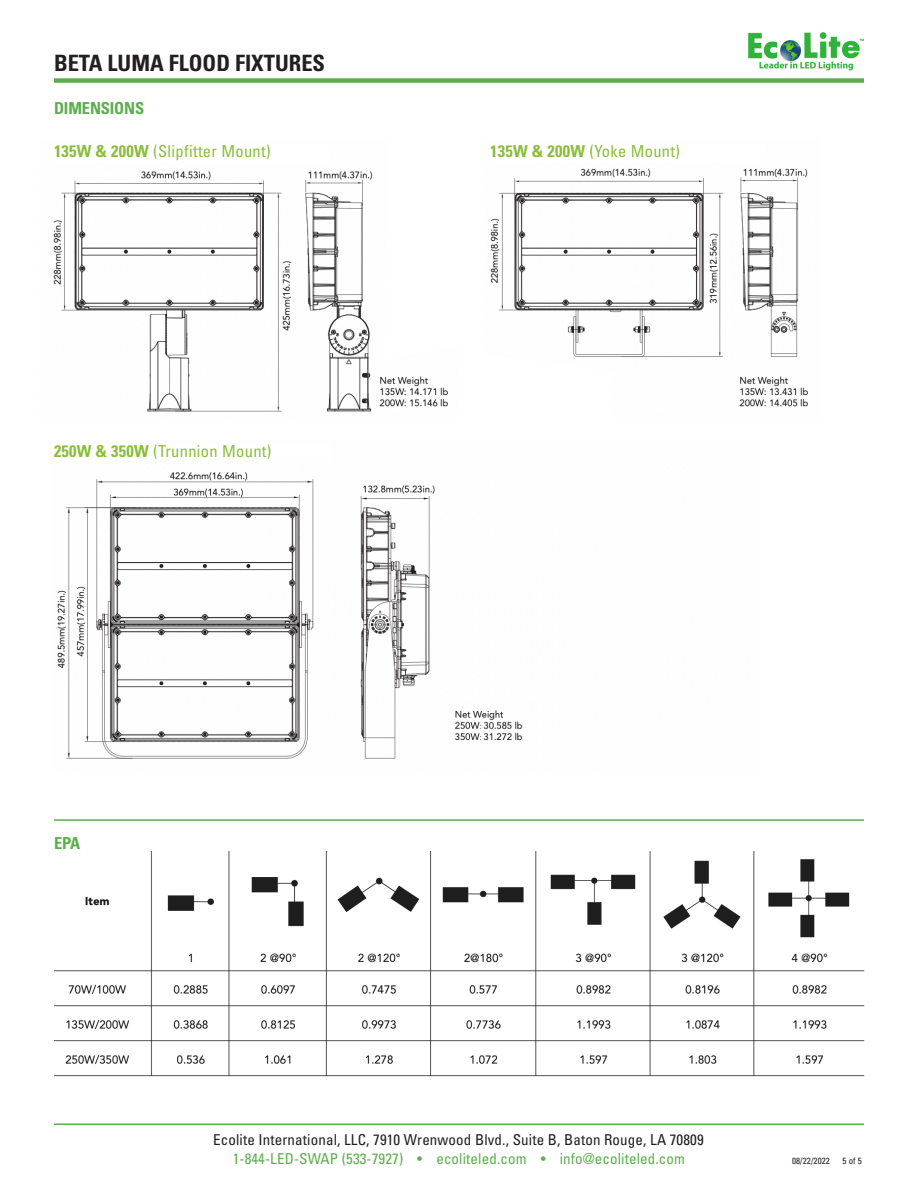
<style>
.page{position:relative;width:918px;height:1188px;background:#fff}
.page>*{position:absolute;margin:0;border:0;box-sizing:border-box;transform-origin:0 0}
.t1{font:700 condensed 22.5px "Univers";color:#231f20}
.t2{font:condensed 16.5px "Univers";letter-spacing:.02em;color:#89be3b}
.t3{font:700 condensed 16.5px "Univers";letter-spacing:-.01em;color:#5caf4d}
.t4{font:condensed 15px "Univers";letter-spacing:.01em;color:#231f20}
.t5{font:condensed 15px "Univers";letter-spacing:.01em;color:#5caf4d}
.t6{font:condensed 9px "Univers";letter-spacing:.01em;color:#231f20}
.s1{font-weight:700}
</style>
<div class="page">
<hr style="left:54px;top:1124px;width:810px;height:1px;background:#5caf4d">
<div style="left:54px;top:78px;width:810px;height:5px;background:#5caf4d"></div>
<img style="left:748px;top:32px;width:116px;height:39px">
<hr style="left:54px;top:819px;width:810px;height:2px;background:#5caf4d">
<img style="left:53px;top:171px;width:395px;height:241px">
<img style="left:490px;top:168px;width:318px;height:239px">
<img style="left:57px;top:472px;width:466px;height:287px">
<img style="left:54px;top:851px;width:811px;height:226px">
<p class="t1" style="left:54px;top:49px;width:273px">BETA LUMA FLOOD FIXTURES</p>
<p class="t3" style="left:54px;top:98px;width:92px">DIMENSIONS</p>
<p class="t2" style="left:54px;top:141px;width:218px"><span class="s1">135W &amp; 200W</span> (Slipfitter Mount)</p>
<p class="t2" style="left:54px;top:441px;width:219px"><span class="s1">250W &amp; 350W</span> (Trunnion Mount)</p>
<p class="t3" style="left:54px;top:833px;width:28px">EPA</p>
<p class="t2" style="left:490px;top:141px;width:191px"><span class="s1">135W &amp; 200W</span> (Yoke Mount)</p>
<p class="t4" style="left:213px;top:1130px;width:492px">Ecolite International, LLC, 7910 Wrenwood Blvd., Suite B, Baton Rouge, LA 70809</p>
<p class="t5" style="left:233px;top:1149px;width:454px">1-844-LED-SWAP (533-7927) • ecoliteled.com • info@ecoliteled.com</p>
<p class="t6" style="left:792px;top:1155px;width:39px">08/22/2022</p>
<p class="t6" style="left:843px;top:1155px;width:21px">5 of 5</p>
</div>
